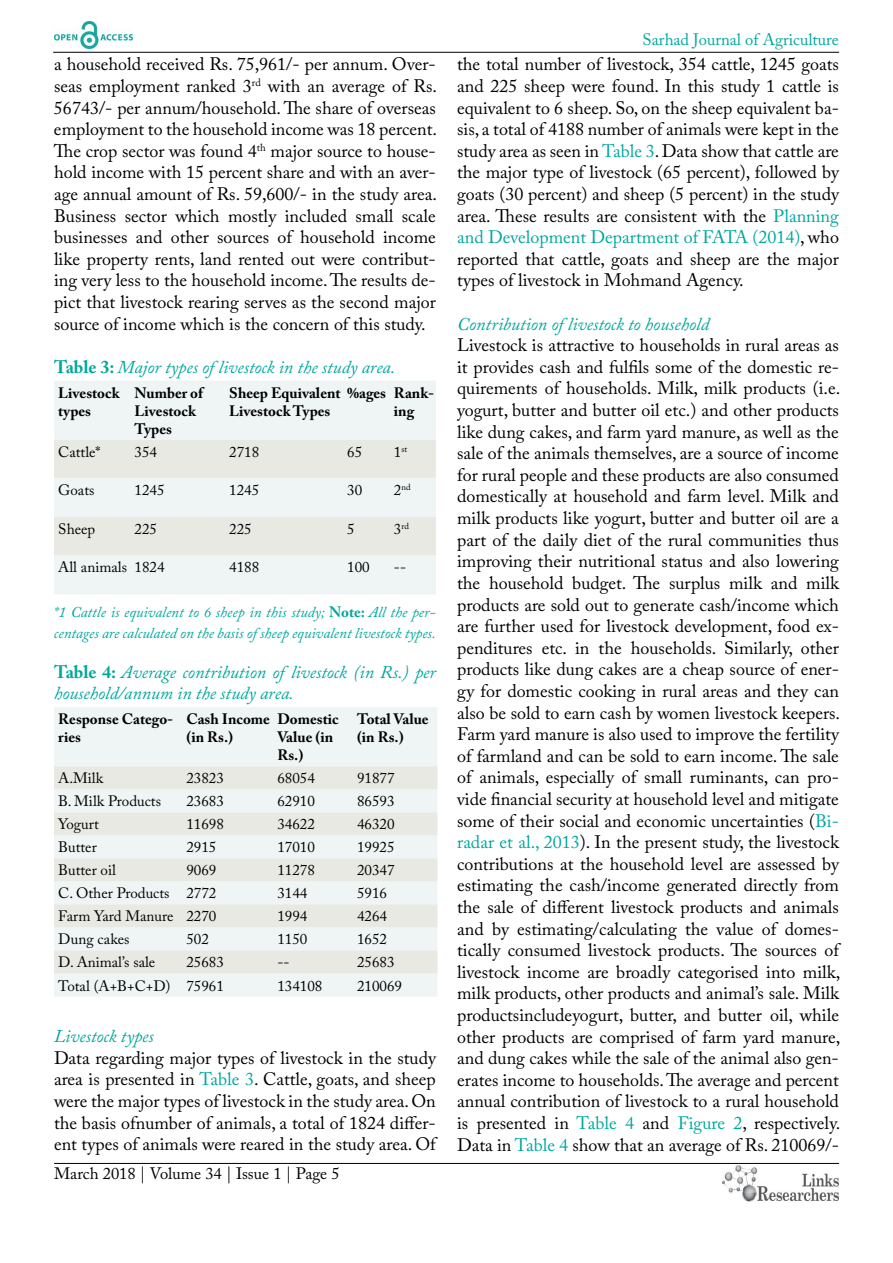
<style>
.page{position:relative;width:893px;height:1263px;background:#fff}
.page>*{position:absolute;margin:0;border:0;box-sizing:border-box;transform-origin:0 0}
.t1{font:18px/21.6px "Adobe Caslon Pro";color:#000;text-align:justify}
.t2{font:italic 18px/21.6px "Adobe Caslon Pro";color:#00a79e}
.t3{font:16.5px "Adobe Caslon Pro";color:#000}
.t4{font:16.5px "Adobe Caslon Pro";color:#00a79e}
.t5{font:15px "Adobe Caslon Pro";color:#000}
.t6{font:700 15px/18px "Adobe Caslon Pro";color:#000}
.t7{font:italic 15px/21.6px "Adobe Caslon Pro";color:#00a79e}
.t8{font:8.7px "Adobe Caslon Pro";color:#000}
.s1{font-weight:700;font-style:normal}
.s2{font-size:15px}
.s3{color:#00a79e}
</style>
<div class="page">
<hr style="left:53px;top:52px;width:786px;height:1px;background:#000">
<hr style="left:54px;top:1163px;width:785px;height:1px;background:#000">
<img style="left:722px;top:1166px;width:117px;height:36px">
<img style="left:54px;top:22px;width:78px;height:27px">
<div style="left:54px;top:381px;width:382px;height:213px;background:#eef5f4"></div>
<svg style="left:54px;top:440px;width:382px;height:115px;background:#eaede9"></svg>
<div style="left:54px;top:707px;width:383px;height:289px;background:#eef5f4"></div>
<svg style="left:54px;top:766px;width:383px;height:207px;background:#ebeeeb"></svg>
<p class="t1" style="left:54px;top:53px;width:385px">a household received Rs. 75,961/- per annum. Over&shy;seas employment ranked 3<sup>rd</sup> with an average of Rs.<br>56743/- per annum/household. The share of overseas employment to the household income was 18 percent.<br>The crop sector was found 4<sup>th</sup> major source to house&shy;hold income with 15 percent share and with an aver&shy;age annual amount of Rs. 59,600/- in the study area.<br>Business sector which mostly included small scale businesses and other sources of household income like property rents, land rented out were contribut&shy;ing very less to the household income. The results de&shy;pict that livestock rearing serves as the second major source of income which is the concern of this study.</p>
<p class="t2" style="left:54px;top:356px;width:343px"><span class="s1">Table 3:</span> Major types of livestock in the study area.</p>
<p class="t6" style="left:58px;top:384px;width:63px">Livestock types</p>
<p class="t6" style="left:135px;top:384px;width:70px">Number of<br>Livestock<br>Types</p>
<p class="t6" style="left:229px;top:384px;width:207px">Sheep Equivalent %ages Rank-<br>Livestock Types</p>
<p class="t6" style="left:394px;top:402px;width:22px">ing</p>
<p class="t5" style="left:58px;top:443px;width:44px">Cattle*</p>
<p class="t5" style="left:135px;top:443px;width:24px">354</p>
<p class="t5" style="left:229px;top:443px;width:31px">2718</p>
<p class="t5" style="left:347px;top:443px;width:16px">65</p>
<p class="t8" style="left:394px;top:444px;width:15px"><span class="s2">1</span>st</p>
<p class="t5" style="left:58px;top:481px;width:38px">Goats</p>
<p class="t5" style="left:135px;top:481px;width:31px">1245</p>
<p class="t5" style="left:229px;top:481px;width:31px">1245</p>
<p class="t5" style="left:347px;top:481px;width:16px">30</p>
<p class="t8" style="left:394px;top:482px;width:18px"><span class="s2">2</span>nd</p>
<p class="t5" style="left:58px;top:520px;width:39px">Sheep</p>
<p class="t5" style="left:135px;top:520px;width:24px">225</p>
<p class="t5" style="left:229px;top:520px;width:24px">225</p>
<p class="t5" style="left:347px;top:520px;width:9px">5</p>
<p class="t8" style="left:394px;top:521px;width:16px"><span class="s2">3</span>rd</p>
<p class="t5" style="left:58px;top:558px;width:108px">All animals 1824</p>
<p class="t5" style="left:229px;top:558px;width:31px">4188</p>
<p class="t5" style="left:347px;top:558px;width:24px">100</p>
<p class="t5" style="left:394px;top:558px;width:14px">--</p>
<p class="t7" style="left:54px;top:600px;width:383px">*1 Cattle is equivalent to 6 sheep in this study; <span class="s1">Note:</span> All the per&shy;centages are calculated on the basis of sheep equivalent livestock types.</p>
<p class="t2" style="left:54px;top:661px;width:383px"><span class="s1">Table 4:</span> Average contribution of livestock (in Rs.) per household/annum in the study area.</p>
<p class="t6" style="left:58px;top:710px;width:116px">Response Catego&shy;ries</p>
<p class="t6" style="left:186px;top:710px;width:85px">Cash Income (in Rs.)</p>
<p class="t6" style="left:277px;top:710px;width:63px">Domestic<br>Value (in<br>Rs.)</p>
<p class="t6" style="left:357px;top:710px;width:73px">Total Value (in Rs.)</p>
<p class="t5" style="left:58px;top:769px;width:46px">A.Milk</p>
<p class="t5" style="left:186px;top:769px;width:39px">23823</p>
<p class="t5" style="left:277px;top:769px;width:39px">68054</p>
<p class="t5" style="left:357px;top:769px;width:39px">91877</p>
<p class="t5" style="left:58px;top:792px;width:104px">B. Milk Products</p>
<p class="t5" style="left:186px;top:792px;width:39px">23683</p>
<p class="t5" style="left:277px;top:792px;width:39px">62910</p>
<p class="t5" style="left:357px;top:792px;width:39px">86593</p>
<p class="t5" style="left:58px;top:815px;width:42px">Yogurt</p>
<p class="t5" style="left:186px;top:815px;width:39px">11698</p>
<p class="t5" style="left:277px;top:815px;width:39px">34622</p>
<p class="t5" style="left:357px;top:815px;width:39px">46320</p>
<p class="t5" style="left:58px;top:838px;width:40px">Butter</p>
<p class="t5" style="left:186px;top:838px;width:31px">2915</p>
<p class="t5" style="left:277px;top:838px;width:39px">17010</p>
<p class="t5" style="left:357px;top:838px;width:39px">19925</p>
<p class="t5" style="left:58px;top:861px;width:59px">Butter oil</p>
<p class="t5" style="left:186px;top:861px;width:31px">9069</p>
<p class="t5" style="left:277px;top:861px;width:39px">11278</p>
<p class="t5" style="left:357px;top:861px;width:39px">20347</p>
<p class="t5" style="left:58px;top:884px;width:160px">C. Other Products 2772</p>
<p class="t5" style="left:277px;top:884px;width:31px">3144</p>
<p class="t5" style="left:357px;top:884px;width:32px">5916</p>
<p class="t5" style="left:58px;top:907px;width:160px">Farm Yard Manure 2270</p>
<p class="t5" style="left:277px;top:907px;width:31px">1994</p>
<p class="t5" style="left:357px;top:907px;width:32px">4264</p>
<p class="t5" style="left:58px;top:930px;width:73px">Dung cakes</p>
<p class="t5" style="left:186px;top:930px;width:24px">502</p>
<p class="t5" style="left:277px;top:930px;width:31px">1150</p>
<p class="t5" style="left:357px;top:930px;width:31px">1652</p>
<p class="t5" style="left:58px;top:953px;width:99px">D. Animal’s sale</p>
<p class="t5" style="left:186px;top:953px;width:39px">25683</p>
<p class="t5" style="left:277px;top:953px;width:14px">--</p>
<p class="t5" style="left:357px;top:953px;width:39px">25683</p>
<p class="t5" style="left:58px;top:976px;width:167px">Total (A+B+C+D) 75961</p>
<p class="t5" style="left:277px;top:976px;width:46px">134108</p>
<p class="t5" style="left:357px;top:976px;width:46px">210069</p>
<p class="t2" style="left:54px;top:1025px;width:101px">Livestock types</p>
<p class="t1" style="left:54px;top:1047px;width:383px">Data regarding major types of livestock in the study area is presented in <span class="s3">Table 3</span>. Cattle, goats, and sheep were the major types of livestock in the study area. On the basis ofnumber of animals, a total of 1824 differ&shy;ent types of animals were reared in the study area. Of</p>
<p class="t3" style="left:54px;top:1164px;width:287px">March 2018 | Volume 34 | Issue 1 | Page 5</p>
<p class="t4" style="left:643px;top:30px;width:198px">Sarhad Journal of Agriculture</p>
<p class="t1" style="left:457px;top:53px;width:383px">the total number of livestock, 354 cattle, 1245 goats and 225 sheep were found. In this study 1 cattle is equivalent to 6 sheep. So, on the sheep equivalent ba&shy;sis, a total of 4188 number of animals were kept in the study area as seen in <span class="s3">Table 3</span>. Data show that cattle are the major type of livestock (65 percent), followed by goats (30 percent) and sheep (5 percent) in the study area. These results are consistent with the <span class="s3">Planning and Development Department of FATA (2014)</span>, who reported that cattle, goats and sheep are the major types of livestock in Mohmand Agency.</p>
<p class="t2" style="left:457px;top:313px;width:254px">Contribution of livestock to household</p>
<p class="t1" style="left:457px;top:334px;width:385px">Livestock is attractive to households in rural areas as it provides cash and fulfils some of the domestic re&shy;quirements of households. Milk, milk products (i.e. yogurt, butter and butter oil etc.) and other products like dung cakes, and farm yard manure, as well as the sale of the animals themselves, are a source of income for rural people and these products are also consumed domestically at household and farm level. Milk and milk products like yogurt, butter and butter oil are a part of the daily diet of the rural communities thus improving their nutritional status and also lowering the household budget. The surplus milk and milk products are sold out to generate cash/income which are further used for livestock development, food ex&shy;penditures etc. in the households. Similarly, other products like dung cakes are a cheap source of ener&shy;gy for domestic cooking in rural areas and they can also be sold to earn cash by women livestock keepers.<br>Farm yard manure is also used to improve the fertility of farmland and can be sold to earn income. The sale of animals, especially of small ruminants, can pro&shy;vide financial security at household level and mitigate some of their social and economic uncertainties (<span class="s3">Bi&shy;radar et al., 2013</span>). In the present study, the livestock contributions at the household level are assessed by estimating the cash/income generated directly from the sale of different livestock products and animals and by estimating/calculating the value of domes&shy;tically consumed livestock products. The sources of livestock income are broadly categorised into milk, milk products, other products and animal’s sale. Milk productsincludeyogurt, butter, and butter oil, while other products are comprised of farm yard manure, and dung cakes while the sale of the animal also gen&shy;erates income to households. The average and percent annual contribution of livestock to a rural household is presented in <span class="s3">Table 4</span> and <span class="s3">Figure 2</span>, respectively.<br>Data in <span class="s3">Table 4</span> show that an average of Rs. 210069/-</p>
</div>
